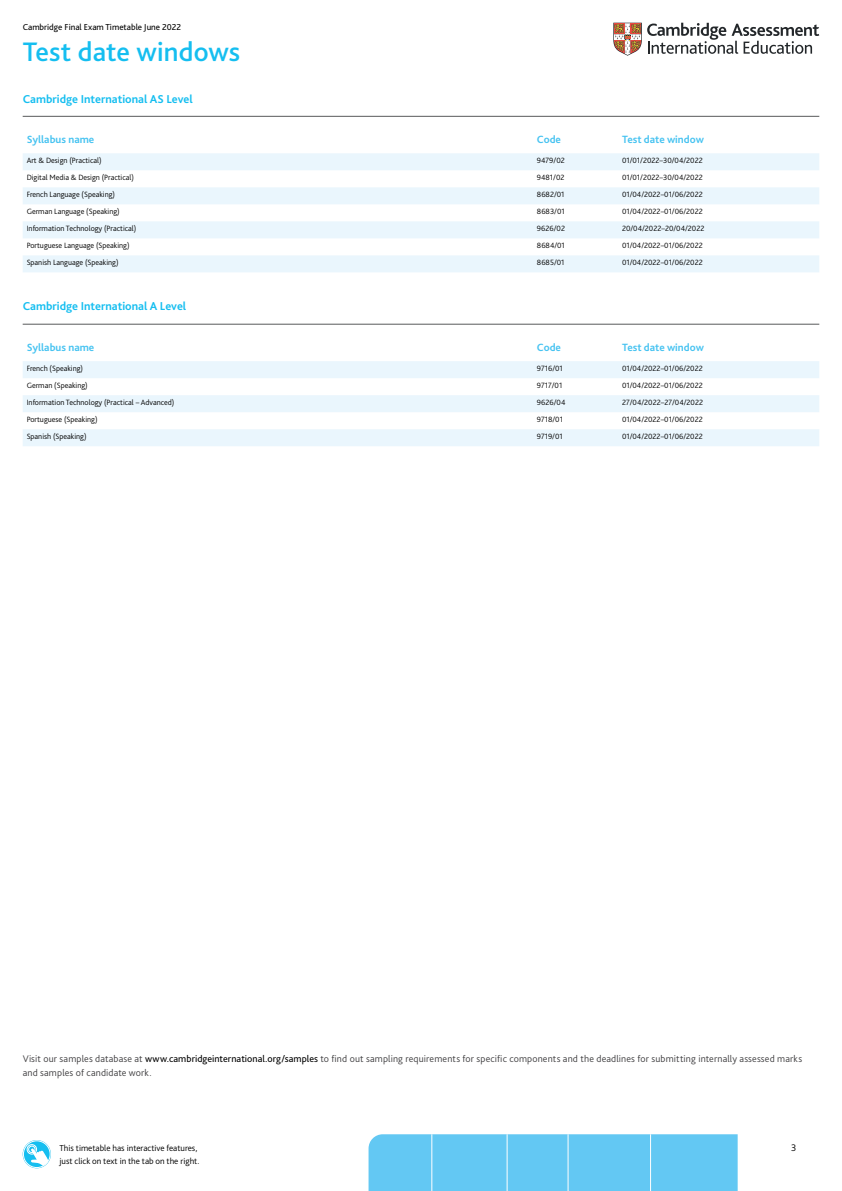
<style>
.page{position:relative;width:842px;height:1191px;background:#fff}
.page>*{position:absolute;margin:0;border:0;box-sizing:border-box;transform-origin:0 0}
.Section_header{font:500 28px "Bliss Pro";color:#15bef0}
.Test_date_qualificat{font:700 12px "Bliss Pro";color:#15bef0}
.t1{font:700 11px "Bliss Pro";color:#47c3f1}
.t2{font:300 10px/14px "Bliss Pro";letter-spacing:.015em;color:#414042}
.t3{font:300 10px "Bliss Pro";color:#000}
.t4{font:300 9px/12.5px "Bliss Pro";color:#000}
.t5{font:9px "Bliss Pro";color:#000}
.Table_body_text{font:300 8px "Bliss Pro";color:#000}
.s1{font-weight:400;color:#000}
</style>
<div class="page">
<svg style="left:613px;top:23px;width:206px;height:33px"></svg>
<svg style="left:23px;top:1140px;width:28px;height:28px"></svg>
<svg style="left:27px;top:1144px;width:22px;height:22px"></svg>
<div style="left:23px;top:1140px;width:27px;height:27px;border:1px solid #fff;border-radius:50%"></div>
<hr style="left:23px;top:116px;width:796px;height:1px;background:#58595b">
<svg style="left:23px;top:153px;width:796px;height:119px;fill:#eaf6fd"></svg>
<hr style="left:23px;top:324px;width:796px;height:1px;background:#58595b">
<svg style="left:23px;top:361px;width:796px;height:85px;fill:#eaf6fd"></svg>
<div style="left:369px;top:1134px;width:369px;height:57px;background:#63c8f3"></div>
<hr style="left:567px;top:1134px;width:1px;height:57px;background:#fff">
<hr style="left:650px;top:1134px;width:1px;height:57px;background:#fff">
<hr style="left:507px;top:1134px;width:1px;height:57px;background:#fff">
<hr style="left:431px;top:1134px;width:1px;height:57px;background:#fff">
<p class="t5" style="left:23px;top:21px;width:160px">Cambridge Final Exam Timetable June 2022</p>
<p class="Section_header" style="left:23px;top:34px;width:219px">Test date windows</p>
<p class="Test_date_qualificat" style="left:23px;top:91px;width:172px">Cambridge International AS Level</p>
<p class="t1" style="left:27px;top:132px;width:69px">Syllabus name</p>
<p class="t1" style="left:537px;top:132px;width:26px">Code</p>
<p class="t1" style="left:622px;top:132px;width:83px">Test date window</p>
<p class="Table_body_text" style="left:27px;top:156px;width:76px">Art &amp; Design (Practical)</p>
<p class="Table_body_text" style="left:537px;top:156px;width:29px">9479/02</p>
<p class="Table_body_text" style="left:622px;top:156px;width:82px">01/01/2022–30/04/2022</p>
<p class="Table_body_text" style="left:27px;top:173px;width:109px">Digital Media &amp; Design (Practical)</p>
<p class="Table_body_text" style="left:537px;top:173px;width:29px">9481/02</p>
<p class="Table_body_text" style="left:622px;top:173px;width:82px">01/01/2022–30/04/2022</p>
<p class="Table_body_text" style="left:27px;top:190px;width:90px">French Language (Speaking)</p>
<p class="Table_body_text" style="left:537px;top:190px;width:29px">8682/01</p>
<p class="Table_body_text" style="left:622px;top:190px;width:82px">01/04/2022–01/06/2022</p>
<p class="Table_body_text" style="left:27px;top:207px;width:95px">German Language (Speaking)</p>
<p class="Table_body_text" style="left:537px;top:207px;width:29px">8683/01</p>
<p class="Table_body_text" style="left:622px;top:207px;width:82px">01/04/2022–01/06/2022</p>
<p class="Table_body_text" style="left:27px;top:224px;width:111px">Information Technology (Practical)</p>
<p class="Table_body_text" style="left:537px;top:224px;width:30px">9626/02</p>
<p class="Table_body_text" style="left:622px;top:224px;width:84px">20/04/2022–20/04/2022</p>
<p class="Table_body_text" style="left:27px;top:241px;width:104px">Portuguese Language (Speaking)</p>
<p class="Table_body_text" style="left:537px;top:241px;width:29px">8684/01</p>
<p class="Table_body_text" style="left:622px;top:241px;width:82px">01/04/2022–01/06/2022</p>
<p class="Table_body_text" style="left:27px;top:258px;width:93px">Spanish Language (Speaking)</p>
<p class="Table_body_text" style="left:537px;top:258px;width:29px">8685/01</p>
<p class="Table_body_text" style="left:622px;top:258px;width:82px">01/04/2022–01/06/2022</p>
<p class="Test_date_qualificat" style="left:23px;top:298px;width:165px">Cambridge International A Level</p>
<p class="t1" style="left:27px;top:340px;width:69px">Syllabus name</p>
<p class="t1" style="left:537px;top:340px;width:26px">Code</p>
<p class="t1" style="left:622px;top:340px;width:83px">Test date window</p>
<p class="Table_body_text" style="left:27px;top:364px;width:58px">French (Speaking)</p>
<p class="Table_body_text" style="left:537px;top:364px;width:27px">9716/01</p>
<p class="Table_body_text" style="left:622px;top:364px;width:82px">01/04/2022–01/06/2022</p>
<p class="Table_body_text" style="left:27px;top:381px;width:63px">German (Speaking)</p>
<p class="Table_body_text" style="left:537px;top:381px;width:27px">9717/01</p>
<p class="Table_body_text" style="left:622px;top:381px;width:82px">01/04/2022–01/06/2022</p>
<p class="Table_body_text" style="left:27px;top:398px;width:149px">Information Technology (Practical – Advanced)</p>
<p class="Table_body_text" style="left:537px;top:398px;width:30px">9626/04</p>
<p class="Table_body_text" style="left:622px;top:398px;width:83px">27/04/2022–27/04/2022</p>
<p class="Table_body_text" style="left:27px;top:415px;width:72px">Portuguese (Speaking)</p>
<p class="Table_body_text" style="left:537px;top:415px;width:27px">9718/01</p>
<p class="Table_body_text" style="left:622px;top:415px;width:82px">01/04/2022–01/06/2022</p>
<p class="Table_body_text" style="left:27px;top:432px;width:61px">Spanish (Speaking)</p>
<p class="Table_body_text" style="left:537px;top:432px;width:27px">9719/01</p>
<p class="Table_body_text" style="left:622px;top:432px;width:82px">01/04/2022–01/06/2022</p>
<p class="t2" style="left:23px;top:1051px;width:781px">Visit our samples database at <span class="s1">www.cambridgeinternational.org/samples</span> to find out sampling requirements for specific components and the deadlines for submitting internally assessed marks and samples of candidate work.</p>
<p class="t4" style="left:60px;top:1142px;width:141px">This timetable has interactive features, just click on text in the tab on the right.</p>
<p class="t3" style="left:791px;top:1141px;width:7px">3</p>
</div>
